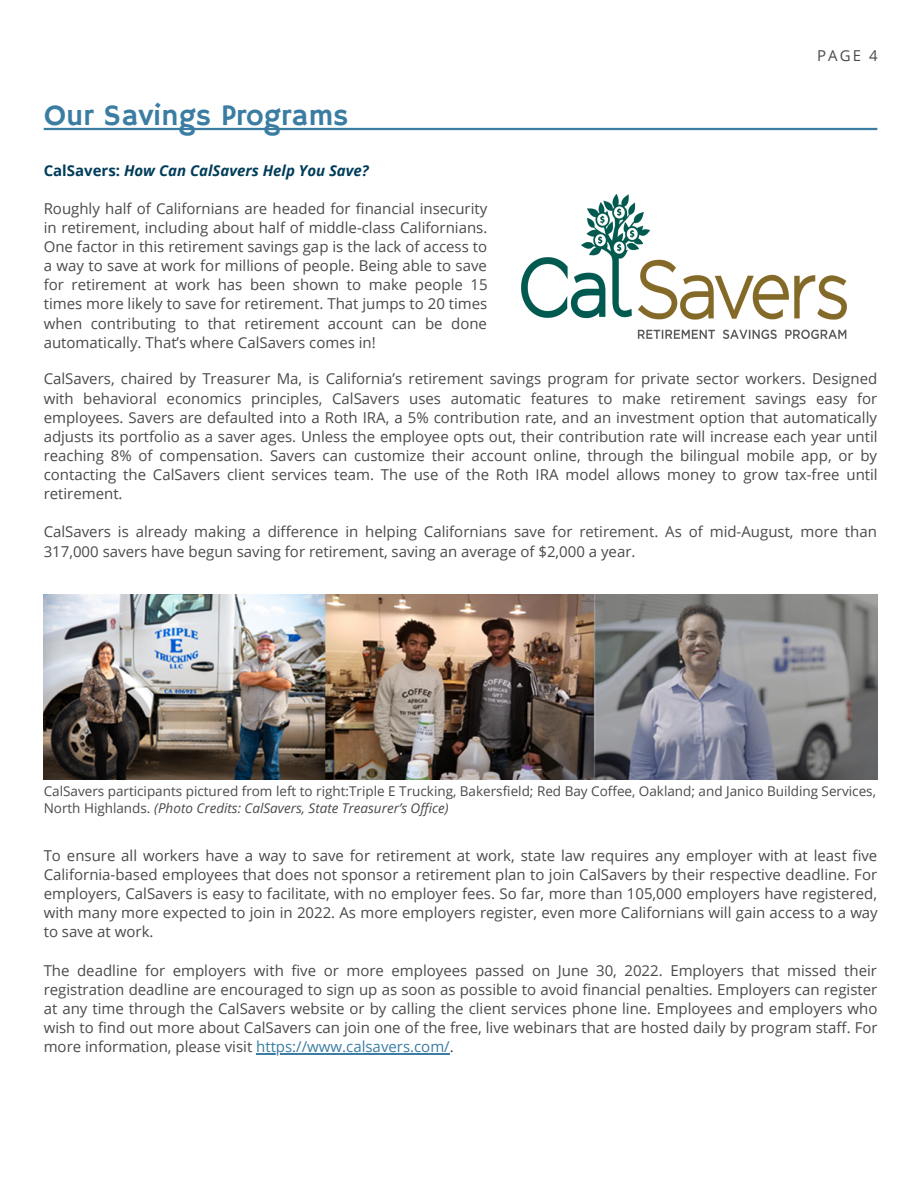
<style>
.page{position:relative;width:918px;height:1188px;background:#fff}
.page>*{position:absolute;margin:0;border:0;box-sizing:border-box;transform-origin:0 0}
.t1{font:30px "Hammersmith One";color:#3b7da2}
.t2{font:15px/19px "Open Sans";color:#4a4a4d;text-align:justify}
.t3{font:italic 700 15px "Open Sans";color:#003d5a}
.t4{font:13.5px/16.8px "Open Sans";color:#4a4a4d}
.s1{font-style:normal}
.s2{font-style:italic}
.s3{color:#3b7da2}
</style>
<div class="page">
<hr style="left:256px;top:1053px;width:194px;height:1px;background:#3b7da2">
<hr style="left:44px;top:128px;width:833px;height:2px;background:#3b7da2">
<img style="left:521px;top:195px;width:325px;height:144px">
<img style="left:44px;top:594px;width:833px;height:186px">
<p class="t2" style="left:817px;top:46px;width:62px">PAGE 4</p>
<h2 class="t1" style="left:44px;top:98px;width:306px">Our Savings Programs</h2>
<h3 class="t3" style="left:44px;top:160px;width:327px"><span class="s1">CalSavers:</span> How Can CalSavers Help You Save?</h3>
<p class="t2" style="left:44px;top:199px;width:445px">Roughly half of Californians are headed for financial insecurity in retirement, including about half of middle-class Californians.<br>One factor in this retirement savings gap is the lack of access to a way to save at work for millions of people. Being able to save for retirement at work has been shown to make people 15 times more likely to save for retirement. That jumps to 20 times when contributing to that retirement account can be done automatically. That’s where CalSavers comes in!</p>
<p class="t2" style="left:44px;top:369px;width:836px">CalSavers, chaired by Treasurer Ma, is California’s retirement savings program for private sector workers. Designed with behavioral economics principles, CalSavers uses automatic features to make retirement savings easy for employees. Savers are defaulted into a Roth IRA, a 5% contribution rate, and an investment option that automatically adjusts its portfolio as a saver ages. Unless the employee opts out, their contribution rate will increase each year until reaching 8% of compensation. Savers can customize their account online, through the bilingual mobile app, or by contacting the CalSavers client services team. The use of the Roth IRA model allows money to grow tax-free until retirement.</p>
<p class="t2" style="left:44px;top:522px;width:835px">CalSavers is already making a difference in helping Californians save for retirement. As of mid-August, more than<br>317,000 savers have begun saving for retirement, saving an average of $2,000 a year.</p>
<p class="t4" style="left:44px;top:782px;width:834px">CalSavers participants pictured from left to right:Triple E Trucking, Bakersfield; Red Bay Coffee, Oakland; and Janico Building Services,<br>North Highlands. <span class="s2">(Photo Credits: CalSavers, State Treasurer’s Office)</span></p>
<p class="t2" style="left:44px;top:845px;width:836px">To ensure all workers have a way to save for retirement at work, state law requires any employer with at least five California-based employees that does not sponsor a retirement plan to join CalSavers by their respective deadline. For employers, CalSavers is easy to facilitate, with no employer fees. So far, more than 105,000 employers have registered, with many more expected to join in 2022. As more employers register, even more Californians will gain access to a way to save at work.</p>
<p class="t2" style="left:44px;top:960px;width:836px">The deadline for employers with five or more employees passed on June 30, 2022. Employers that missed their registration deadline are encouraged to sign up as soon as possible to avoid financial penalties. Employers can register at any time through the CalSavers website or by calling the client services phone line. Employees and employers who wish to find out more about CalSavers can join one of the free, live webinars that are hosted daily by program staff. For more information, please visit <span class="s3">https://www.calsavers.com/</span>.</p>
</div>
